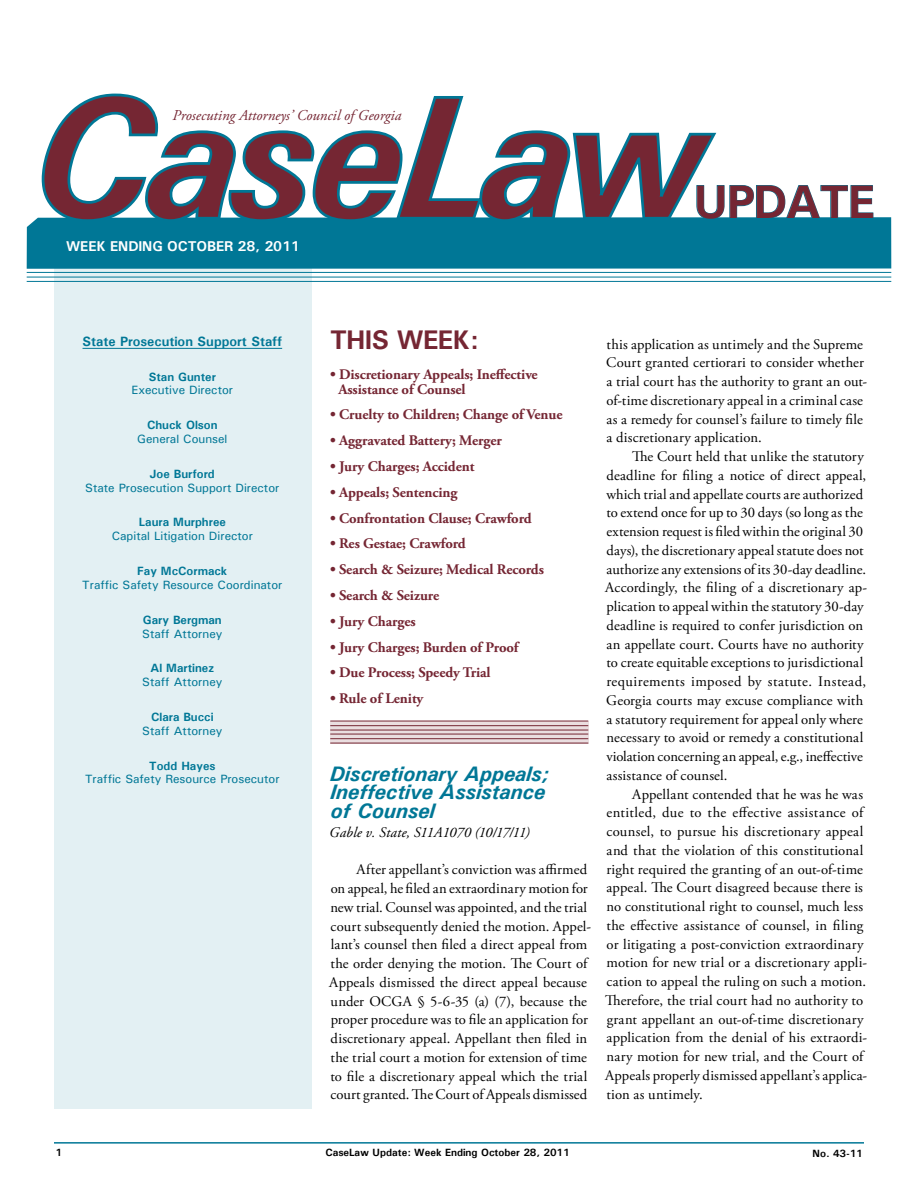
<style>
.page{position:relative;width:918px;height:1188px;background:#fff}
.page>*{position:absolute;margin:0;border:0;box-sizing:border-box;transform-origin:0 0}
.t1{font:700 47.1px "Univers";letter-spacing:-.025em;color:#752633}
.t2{font:700 27px "Univers";letter-spacing:-.025em;color:#752633}
.t3{font:italic 700 21px/18.8px "Univers";color:#007796}
.t4{font:italic 15px "Adobe Garamond Pro";color:#752633}
.t5{font:14.7px/18.8px "Adobe Garamond Pro";letter-spacing:.01em;color:#000}
.t6{font:700 14.7px/15px "Adobe Garamond Pro";letter-spacing:-.005em;color:#752633}
.t7{font:italic 14.7px "Adobe Garamond Pro";color:#000}
.t8{font:700 14.25px "Univers";letter-spacing:-.01em;color:#fff}
.t9{font:700 13.5px "Univers";color:#007796}
.t10{font:500 12px "Univers";color:#007796}
.t11{font:700 12px "Univers";color:#007796}
.t12{font:700 10.5px "Univers";color:#000}
</style>
<div class="page">
<hr style="left:54px;top:1142px;width:810px;height:2px;background:#007796">
<div style="left:54px;top:228px;width:258px;height:880px;background:#e3f0f3"></div>
<hr style="left:83px;top:348px;width:199px;height:1px;background:#007796">
<div style="left:27px;top:217px;width:864px;height:52px;background:#007796"></div>
<hr style="left:27px;top:272px;width:864px;height:1px;background:#007796">
<hr style="left:27px;top:277px;width:864px;height:1px;background:#007796">
<svg style="left:330px;top:722px;width:258px;height:21px;background:#ddcace"></svg>
<hr style="left:330px;top:721px;width:258px;height:1px;background:#752633">
<hr style="left:330px;top:734px;width:258px;height:1px;background:#752633">
<hr style="left:330px;top:738px;width:258px;height:1px;background:#752633">
<hr style="left:330px;top:743px;width:258px;height:1px;background:#752633">
<hr style="left:330px;top:725px;width:258px;height:1px;background:#752633">
<hr style="left:330px;top:730px;width:258px;height:1px;background:#752633">
<svg style="left:719px;top:185px;width:155px;height:35px"></svg>
<hr style="left:27px;top:281px;width:864px;height:1px;background:#007796">
<svg style="left:40px;top:93px;width:679px;height:130px"></svg>
<p class="t4" style="left:172px;top:107px;width:230px">Prosecuting Attorneys’ Council of Georgia</p>
<p class="t8" style="left:66px;top:237px;width:235px">WEEK ENDING OCTOBER 28, 2011</p>
<h1 class="t1" style="left:694px;top:172px;width:182px">UPDATE</h1>
<p class="t9" style="left:83px;top:332px;width:201px">State Prosecution Support Staff</p>
<p class="t11" style="left:149px;top:369px;width:69px">Stan Gunter</p>
<p class="t10" style="left:132px;top:383px;width:103px">Executive Director</p>
<p class="t11" style="left:147px;top:417px;width:72px">Chuck Olson</p>
<p class="t10" style="left:137px;top:431px;width:92px">General Counsel</p>
<p class="t11" style="left:150px;top:466px;width:66px">Joe Burford</p>
<p class="t10" style="left:85px;top:480px;width:196px">State Prosecution Support Director</p>
<p class="t11" style="left:139px;top:515px;width:89px">Laura Murphree</p>
<p class="t10" style="left:112px;top:528px;width:143px">Capital Litigation Director</p>
<p class="t11" style="left:137px;top:563px;width:92px">Fay McCormack</p>
<p class="t10" style="left:82px;top:577px;width:202px">Traffic Safety Resource Coordinator</p>
<p class="t11" style="left:143px;top:612px;width:80px">Gary Bergman</p>
<p class="t10" style="left:142px;top:626px;width:82px">Staff Attorney</p>
<p class="t11" style="left:151px;top:661px;width:65px">Al Martinez</p>
<p class="t10" style="left:142px;top:674px;width:82px">Staff Attorney</p>
<p class="t11" style="left:151px;top:709px;width:64px">Clara Bucci</p>
<p class="t10" style="left:142px;top:723px;width:82px">Staff Attorney</p>
<p class="t11" style="left:149px;top:758px;width:68px">Todd Hayes</p>
<p class="t10" style="left:85px;top:772px;width:196px">Traffic Safety Resource Prosecutor</p>
<h2 class="t2" style="left:330px;top:322px;width:150px">THIS WEEK:</h2>
<p class="t6" style="left:338px;top:367px;width:201px;text-indent:-8px">• Discretionary Appeals; Ineffective<br>Assistance of Counsel</p>
<p class="t6" style="left:330px;top:407px;width:234px">• Cruelty to Children; Change of Venue</p>
<p class="t6" style="left:330px;top:433px;width:173px">• Aggravated Battery; Merger</p>
<p class="t6" style="left:330px;top:459px;width:146px">• Jury Charges; Accident</p>
<p class="t6" style="left:330px;top:485px;width:129px">• Appeals; Sentencing</p>
<p class="t6" style="left:330px;top:511px;width:203px">• Confrontation Clause; Crawford</p>
<p class="t6" style="left:330px;top:536px;width:137px">• Res Gestae; Crawford</p>
<p class="t6" style="left:330px;top:562px;width:216px">• Search &amp; Seizure; Medical Records</p>
<p class="t6" style="left:330px;top:588px;width:111px">• Search &amp; Seizure</p>
<p class="t6" style="left:330px;top:614px;width:87px">• Jury Charges</p>
<p class="t6" style="left:330px;top:640px;width:190px">• Jury Charges; Burden of Proof</p>
<p class="t6" style="left:330px;top:665px;width:162px">• Due Process; Speedy Trial</p>
<p class="t6" style="left:330px;top:691px;width:95px">• Rule of Lenity</p>
<h3 class="t3" style="left:330px;top:764px;width:220px">Discretionary Appeals;<br>Ineffective Assistance of Counsel</h3>
<p class="t7" style="left:329px;top:823px;width:202px">Gable v. State, S11A1070 (10/17/11)</p>
<p class="t5" style="left:329px;top:861px;width:263px;text-indent:27px">After appellant’s conviction was affirmed on appeal, he filed an extraordinary motion for new trial. Counsel was appointed, and the trial court subsequently denied the motion. Appel&shy;lant’s counsel then filed a direct appeal from the order denying the motion. The Court of Appeals dismissed the direct appeal because under OCGA § 5-6-35 (a) (7), because the proper procedure was to file an application for discretionary appeal. Appellant then filed in the trial court a motion for extension of time to file a discretionary appeal which the trial court granted. The Court of Appeals dismissed</p>
<p class="t5" style="left:606px;top:335px;width:262px">this application as untimely and the Supreme Court granted certiorari to consider whether a trial court has the authority to grant an out&shy;of-time discretionary appeal in a criminal case as a remedy for counsel’s failure to timely file a discretionary application.</p>
<p class="t5" style="left:605px;top:448px;width:263px;text-indent:27px">The Court held that unlike the statutory deadline for filing a notice of direct appeal, which trial and appellate courts are authorized to extend once for up to 30 days (so long as the extension request is filed within the original 30 days), the discretionary appeal statute does not authorize any extensions of its 30-day deadline.<br>Accordingly, the filing of a discretionary ap&shy;plication to appeal within the statutory 30-day deadline is required to confer jurisdiction on an appellate court. Courts have no authority to create equitable exceptions to jurisdictional requirements imposed by statute. Instead, Georgia courts may excuse compliance with a statutory requirement for appeal only where necessary to avoid or remedy a constitutional violation concerning an appeal, e.g., ineffective assistance of counsel.</p>
<p class="t5" style="left:605px;top:785px;width:264px;text-indent:27px">Appellant contended that he was he was entitled, due to the effective assistance of counsel, to pursue his discretionary appeal and that the violation of this constitutional right required the granting of an out-of-time appeal. The Court disagreed because there is no constitutional right to counsel, much less the effective assistance of counsel, in filing or litigating a post-conviction extraordinary motion for new trial or a discretionary appli&shy;cation to appeal the ruling on such a motion.<br>Therefore, the trial court had no authority to grant appellant an out-of-time discretionary application from the denial of his extraordi&shy;nary motion for new trial, and the Court of Appeals properly dismissed appellant’s applica&shy;tion as untimely.</p>
<p class="t12" style="left:56px;top:1146px;width:8px">1</p>
<p class="t12" style="left:326px;top:1146px;width:246px">CaseLaw Update: Week Ending October 28, 2011</p>
<p class="t12" style="left:813px;top:1147px;width:52px">No. 43-11</p>
</div>
